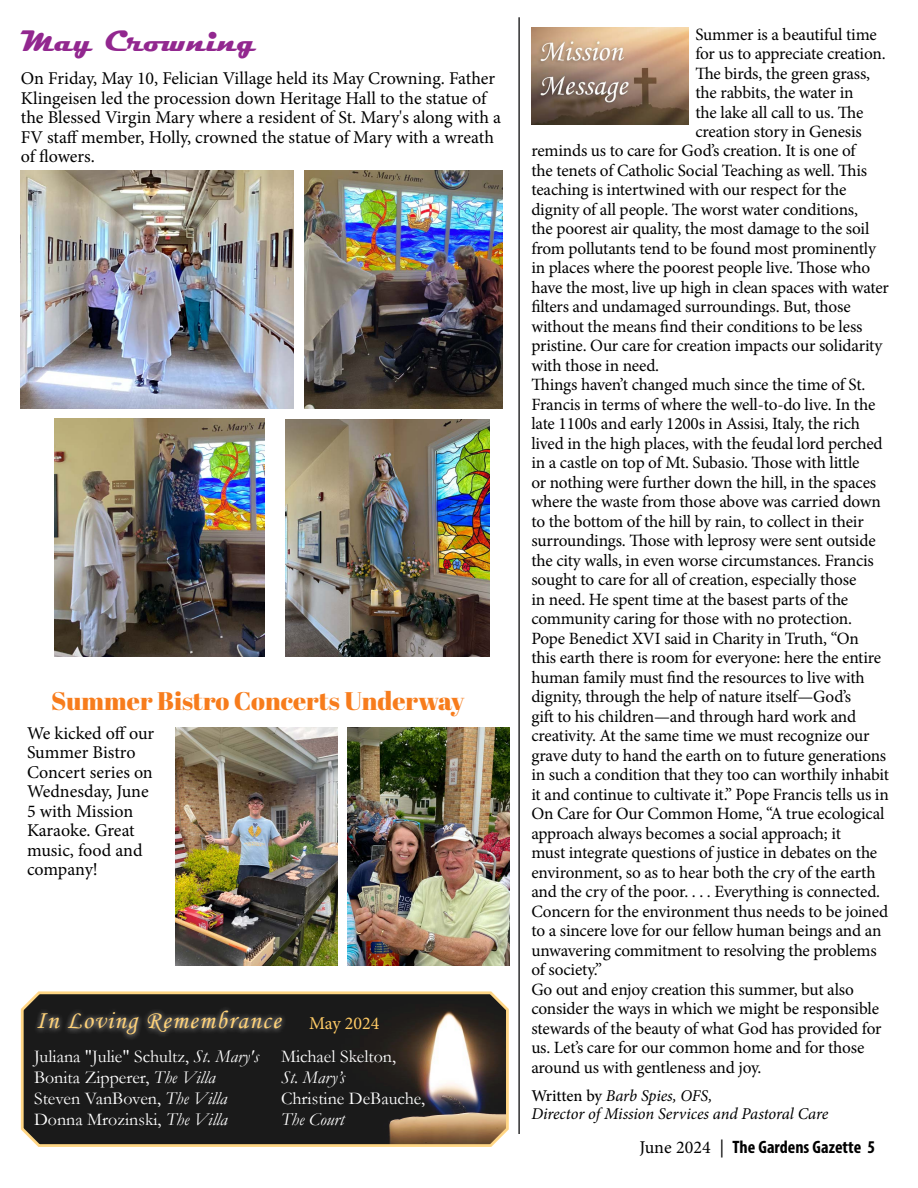
<style>
.page{position:relative;width:918px;height:1188px;background:#fff}
.page>*{position:absolute;margin:0;border:0;box-sizing:border-box;transform-origin:0 0}
.t1{font:700 30px "Magneto";color:#92278f}
.t2{font:25.5px "Abril Fatface";color:#f77c1c}
.t3{font:25.5px "Monotype Corsiva";letter-spacing:.05em;color:#ffd278}
.t4{font:18px/19.5px "Minion Pro";letter-spacing:-.005em;color:#000}
.t5{font:18px/21px "Garamond";color:#fff}
.t6{font:700 condensed 18px "Myriad Pro";color:#000}
.t7{font:italic 18px "Garamond";color:#fff}
.t8{font:17.25px "Minion Pro";letter-spacing:-.01em;color:#000}
.t9{font:italic 16.5px/18px "Minion Pro";letter-spacing:-.01em;color:#000}
.s1{font-family:"Minion Pro";font-size:18px;color:#ffcb66}
.s2{font-style:italic}
.s3{font-weight:500;font-style:normal}
.s4{font-family:"Minion Pro";font-weight:400;font-stretch:normal}
.s5{font-weight:400;font-stretch:normal}
</style>
<div class="page">
<hr style="left:518px;top:17px;width:2px;height:1117px;background:#2e2e2f">
<img style="left:531px;top:27px;width:158px;height:98px">
<svg style="left:20px;top:991px;width:489px;height:156px;background:#3d3831"></svg>
<div style="left:33px;top:1005px;width:255px;height:36px;background:#fff;opacity:.75"></div>
<img style="left:21px;top:171px;width:273px;height:237px">
<img style="left:305px;top:171px;width:197px;height:237px">
<img style="left:54px;top:418px;width:210px;height:238px">
<img style="left:285px;top:419px;width:205px;height:238px">
<img style="left:176px;top:728px;width:162px;height:238px">
<img style="left:348px;top:728px;width:162px;height:238px">
<h1 class="t1" style="left:21px;top:24px;width:237px">May Crowning</h1>
<p class="t4" style="left:21px;top:69px;width:482px">On Friday, May 10, Felician Village held its May Crowning. Father Klingeisen led the procession down Heritage Hall to the statue of the Blessed Virgin Mary where a resident of St. Mary's along with a FV staff member, Holly, crowned the statue of Mary with a wreath of flowers.</p>
<h2 class="t2" style="left:51px;top:683px;width:415px">Summer Bistro Concerts Underway</h2>
<p class="t4" style="left:27px;top:723px;width:129px">We kicked off our<br>Summer Bistro<br>Concert series on<br>Wednesday, June<br>5 with Mission<br>Karaoke. Great music, food and company!</p>
<h2 class="t3" style="left:36px;top:1005px;width:345px">In Loving Remembrance <span class="s1">May 2024</span></h2>
<p class="t5" style="left:281px;top:1045px;width:117px">Michael Skelton,</p>
<p class="t7" style="left:281px;top:1065px;width:65px">St. Mary’s</p>
<p class="t5" style="left:281px;top:1087px;width:146px">Christine DeBauche,</p>
<p class="t7" style="left:281px;top:1107px;width:65px">The Court</p>
<p class="t5" style="left:34px;top:1045px;width:227px">Juliana "Julie" Schultz, <span class="s2">St. Mary's<br></span>Bonita Zipperer, <span class="s2">The Villa<br></span>Steven VanBoven, <span class="s2">The Villa<br></span>Donna Mrozinski, <span class="s2">The Villa</span></p>
<p class="t8" style="left:695px;top:22px;width:183px">Summer is a beautiful time</p>
<p class="t8" style="left:695px;top:42px;width:192px">for us to appreciate creation.</p>
<p class="t8" style="left:695px;top:61px;width:176px">The birds, the green grass,</p>
<p class="t8" style="left:695px;top:81px;width:160px">the rabbits, the water in</p>
<p class="t8" style="left:695px;top:100px;width:170px">the lake all call to us. The</p>
<p class="t8" style="left:695px;top:120px;width:168px">creation story in Genesis</p>
<p class="t8" style="left:531px;top:139px;width:326px">reminds us to care for God’s creation. It is one of</p>
<p class="t8" style="left:531px;top:159px;width:337px">the tenets of Catholic Social Teaching as well. This</p>
<p class="t8" style="left:531px;top:178px;width:317px">teaching is intertwined with our respect for the</p>
<p class="t8" style="left:531px;top:198px;width:328px">dignity of all people. The worst water conditions,</p>
<p class="t8" style="left:531px;top:217px;width:340px">the poorest air quality, the most damage to the soil</p>
<p class="t8" style="left:531px;top:237px;width:346px">from pollutants tend to be found most prominently</p>
<p class="t8" style="left:531px;top:256px;width:341px">in places where the poorest people live. Those who</p>
<p class="t8" style="left:531px;top:276px;width:359px">have the most, live up high in clean spaces with water</p>
<p class="t8" style="left:531px;top:295px;width:321px">filters and undamaged surroundings. But, those</p>
<p class="t8" style="left:531px;top:315px;width:333px">without the means find their conditions to be less</p>
<p class="t8" style="left:531px;top:334px;width:352px">pristine. Our care for creation impacts our solidarity</p>
<p class="t8" style="left:531px;top:354px;width:129px">with those in need.</p>
<p class="t8" style="left:531px;top:373px;width:336px">Things haven’t changed much since the time of St.</p>
<p class="t8" style="left:531px;top:393px;width:345px">Francis in terms of where the well-to-do live. In the</p>
<p class="t8" style="left:531px;top:412px;width:330px">late 1100s and early 1200s in Assisi, Italy, the rich</p>
<p class="t8" style="left:531px;top:432px;width:353px">lived in the high places, with the feudal lord perched</p>
<p class="t8" style="left:531px;top:451px;width:330px">in a castle on top of Mt. Subasio. Those with little</p>
<p class="t8" style="left:531px;top:471px;width:346px">or nothing were further down the hill, in the spaces</p>
<p class="t8" style="left:531px;top:490px;width:351px">where the waste from those above was carried down</p>
<p class="t8" style="left:531px;top:510px;width:334px">to the bottom of the hill by rain, to collect in their</p>
<p class="t8" style="left:531px;top:529px;width:346px">surroundings. Those with leprosy were sent outside</p>
<p class="t8" style="left:531px;top:549px;width:344px">the city walls, in even worse circumstances. Francis</p>
<p class="t8" style="left:531px;top:568px;width:327px">sought to care for all of creation, especially those</p>
<p class="t8" style="left:531px;top:588px;width:318px">in need. He spent time at the basest parts of the</p>
<p class="t8" style="left:531px;top:607px;width:322px">community caring for those with no protection.</p>
<p class="t8" style="left:531px;top:627px;width:329px">Pope Benedict XVI said in Charity in Truth, “On</p>
<p class="t8" style="left:531px;top:646px;width:351px">this earth there is room for everyone: here the entire</p>
<p class="t8" style="left:531px;top:666px;width:335px">human family must find the resources to live with</p>
<p class="t8" style="left:531px;top:685px;width:321px">dignity, through the help of nature itself—God’s</p>
<p class="t8" style="left:531px;top:705px;width:326px">gift to his children—and through hard work and</p>
<p class="t8" style="left:531px;top:724px;width:340px">creativity. At the same time we must recognize our</p>
<p class="t8" style="left:531px;top:744px;width:356px">grave duty to hand the earth on to future generations</p>
<p class="t8" style="left:531px;top:763px;width:359px">in such a condition that they too can worthily inhabit</p>
<p class="t8" style="left:531px;top:783px;width:359px">it and continue to cultivate it.” Pope Francis tells us in</p>
<p class="t8" style="left:531px;top:802px;width:355px">On Care for Our Common Home, “A true ecological</p>
<p class="t8" style="left:531px;top:822px;width:311px">approach always becomes a social approach; it</p>
<p class="t8" style="left:531px;top:841px;width:347px">must integrate questions of justice in debates on the</p>
<p class="t8" style="left:531px;top:861px;width:346px">environment, so as to hear both the cry of the earth</p>
<p class="t8" style="left:531px;top:880px;width:350px">and the cry of the poor. . . . Everything is connected.</p>
<p class="t8" style="left:531px;top:900px;width:358px">Concern for the environment thus needs to be joined</p>
<p class="t8" style="left:531px;top:919px;width:352px">to a sincere love for our fellow human beings and an</p>
<p class="t8" style="left:531px;top:939px;width:347px">unwavering commitment to resolving the problems</p>
<p class="t8" style="left:531px;top:958px;width:72px">of society.”</p>
<p class="t8" style="left:531px;top:978px;width:324px">Go out and enjoy creation this summer, but also</p>
<p class="t8" style="left:531px;top:997px;width:349px">consider the ways in which we might be responsible</p>
<p class="t8" style="left:531px;top:1017px;width:352px">stewards of the beauty of what God has provided for</p>
<p class="t8" style="left:531px;top:1036px;width:335px">us. Let’s care for our common home and for those</p>
<p class="t8" style="left:531px;top:1056px;width:232px">around us with gentleness and joy.</p>
<p class="t9" style="left:531px;top:1086px;width:299px"><span class="s3">Written by</span> Barb Spies, OFS,<br>Director of Mission Services and Pastoral Care</p>
<p class="t6" style="left:639px;top:1136px;width:237px"><span class="s4">June 2024</span> <span class="s5">|</span> The Gardens Gazette 5</p>
</div>
